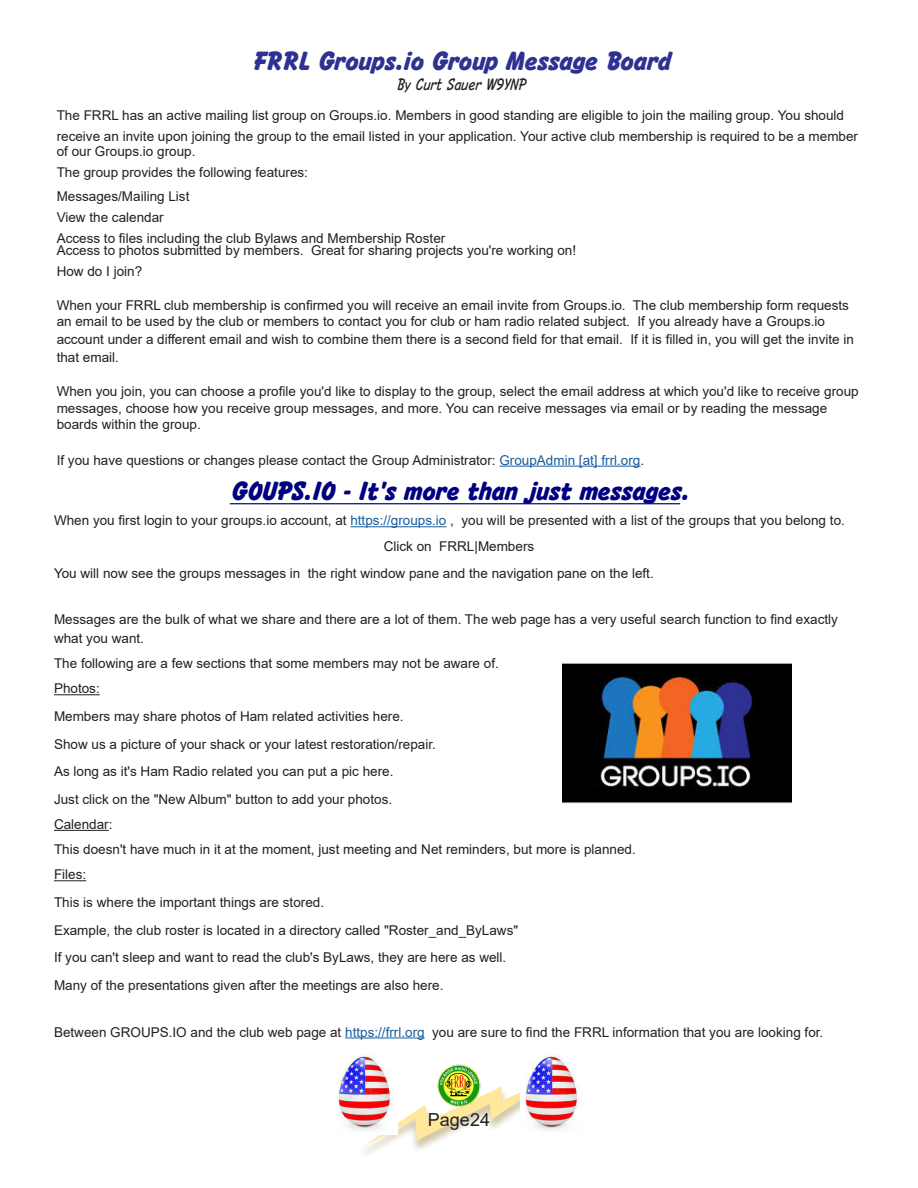
<style>
.page{position:relative;width:918px;height:1188px;background:#fff}
.page>*{position:absolute;margin:0;border:0;box-sizing:border-box;transform-origin:0 0}
.Standard_Arial_12_Bo{font:700 24px "Brunei";color:#000080}
.Standard_Arial_12_Bo-2{font:700 24px "Brunei";color:#2d3192}
.t1{font:18px "Arial";color:#231f20}
.Standard_Arial_12_Bo-3{font:15px "Brunei";color:#231f20}
.Standard_Arial_12_Bo-4{font:13.5px/16.2px "Arial";color:#231f20}
.s1{color:#175d9e}
</style>
<div class="page">
<svg style="left:362px;top:1086px;width:158px;height:61px"></svg>
<img style="left:433px;top:1064px;width:52px;height:48px">
<img style="left:337px;top:1055px;width:60px;height:79px">
<img style="left:524px;top:1055px;width:57px;height:75px">
<hr style="left:230px;top:503px;width:450px;height:1px;background:#000080">
<hr style="left:350px;top:526px;width:96px;height:1px;background:#175d9e">
<hr style="left:54px;top:694px;width:46px;height:1px;background:#231f20">
<hr style="left:54px;top:830px;width:55px;height:1px;background:#231f20">
<hr style="left:54px;top:880px;width:32px;height:1px;background:#231f20">
<hr style="left:345px;top:1037px;width:80px;height:1px;background:#175d9e">
<img style="left:563px;top:663px;width:228px;height:141px">
<hr style="left:499px;top:466px;width:142px;height:1px;background:#175d9e">
<p class="Standard_Arial_12_Bo-2" style="left:251px;top:46px;width:419px">FRRL Groups.io Group Message Board</p>
<p class="Standard_Arial_12_Bo-3" style="left:396px;top:75px;width:131px">By Curt Sauer W9YNP</p>
<p class="Standard_Arial_12_Bo-4" style="left:57px;top:104px;width:803px;line-height:21px">The FRRL has an active mailing list group on Groups.io. Members in good standing are eligible to join the mailing group. You should receive an invite upon joining the group to the email listed in your application. Your active club membership is required to be a member</p>
<p class="Standard_Arial_12_Bo-4" style="left:57px;top:143px;width:140px">of our Groups.io group.</p>
<p class="Standard_Arial_12_Bo-4" style="left:57px;top:164px;width:253px">The group provides the following features:</p>
<p class="Standard_Arial_12_Bo-4" style="left:57px;top:188px;width:134px">Messages/Mailing List</p>
<p class="Standard_Arial_12_Bo-4" style="left:57px;top:209px;width:109px">View the calendar</p>
<p class="Standard_Arial_12_Bo-4" style="left:57px;top:230px;width:390px">Access to files including the club Bylaws and Membership Roster</p>
<p class="Standard_Arial_12_Bo-4" style="left:57px;top:242px;width:521px">Access to photos submitted by members. Great for sharing projects you're working on!</p>
<p class="Standard_Arial_12_Bo-4" style="left:57px;top:263px;width:87px">How do I join?</p>
<p class="Standard_Arial_12_Bo-4" style="left:57px;top:297px;width:794px">When your FRRL club membership is confirmed you will receive an email invite from Groups.io. The club membership form requests an email to be used by the club or members to contact you for club or ham radio related subject. If you already have a Groups.io</p>
<p class="Standard_Arial_12_Bo-4" style="left:57px;top:330px;width:799px;line-height:18px">account under a different email and wish to combine them there is a second field for that email. If it is filled in, you will get the invite in that email.</p>
<p class="Standard_Arial_12_Bo-4" style="left:57px;top:383px;width:804px">When you join, you can choose a profile you'd like to display to the group, select the email address at which you'd like to receive group messages, choose how you receive group messages, and more. You can receive messages via email or by reading the message boards within the group.</p>
<p class="Standard_Arial_12_Bo-4" style="left:57px;top:452px;width:589px">If you have questions or changes please contact the Group Administrator: <span class="s1">GroupAdmin [at] frrl.org</span>.</p>
<p class="Standard_Arial_12_Bo" style="left:230px;top:476px;width:460px">GOUPS.IO - It's more than just messages.</p>
<p class="Standard_Arial_12_Bo-4" style="left:54px;top:512px;width:792px">When you first login to your groups.io account, at <span class="s1">https://groups.io</span> , you will be presented with a list of the groups that you belong to.</p>
<p class="Standard_Arial_12_Bo-4" style="left:384px;top:538px;width:152px">Click on FRRL|Members</p>
<p class="Standard_Arial_12_Bo-4" style="left:54px;top:565px;width:601px">You will now see the groups messages in the right window pane and the navigation pane on the left.</p>
<p class="Standard_Arial_12_Bo-4" style="left:54px;top:610px;width:785px;line-height:18.6px">Messages are the bulk of what we share and there are a lot of them. The web page has a very useful search function to find exactly what you want.</p>
<p class="Standard_Arial_12_Bo-4" style="left:54px;top:655px;width:446px">The following are a few sections that some members may not be aware of.</p>
<p class="Standard_Arial_12_Bo-4" style="left:54px;top:680px;width:47px">Photos:</p>
<p class="Standard_Arial_12_Bo-4" style="left:54px;top:708px;width:351px">Members may share photos of Ham related activities here.</p>
<p class="Standard_Arial_12_Bo-4" style="left:54px;top:736px;width:383px">Show us a picture of your shack or your latest restoration/repair.</p>
<p class="Standard_Arial_12_Bo-4" style="left:54px;top:763px;width:341px">As long as it's Ham Radio related you can put a pic here.</p>
<p class="Standard_Arial_12_Bo-4" style="left:54px;top:791px;width:340px">Just click on the "New Album" button to add your photos.</p>
<p class="Standard_Arial_12_Bo-4" style="left:54px;top:816px;width:60px">Calendar:</p>
<p class="Standard_Arial_12_Bo-4" style="left:54px;top:841px;width:583px">This doesn't have much in it at the moment, just meeting and Net reminders, but more is planned.</p>
<p class="Standard_Arial_12_Bo-4" style="left:54px;top:866px;width:34px">Files:</p>
<p class="Standard_Arial_12_Bo-4" style="left:54px;top:894px;width:272px">This is where the important things are stored.</p>
<p class="Standard_Arial_12_Bo-4" style="left:54px;top:922px;width:466px">Example, the club roster is located in a directory called "Roster_and_ByLaws"</p>
<p class="Standard_Arial_12_Bo-4" style="left:54px;top:949px;width:454px">If you can't sleep and want to read the club's ByLaws, they are here as well.</p>
<p class="Standard_Arial_12_Bo-4" style="left:54px;top:977px;width:391px">Many of the presentations given after the meetings are also here.</p>
<p class="Standard_Arial_12_Bo-4" style="left:54px;top:1024px;width:771px">Between GROUPS.IO and the club web page at <span class="s1">https://frrl.org</span> you are sure to find the FRRL information that you are looking for.</p>
<h2 class="t1" style="left:428px;top:1107px;width:64px">Page24</h2>
</div>
